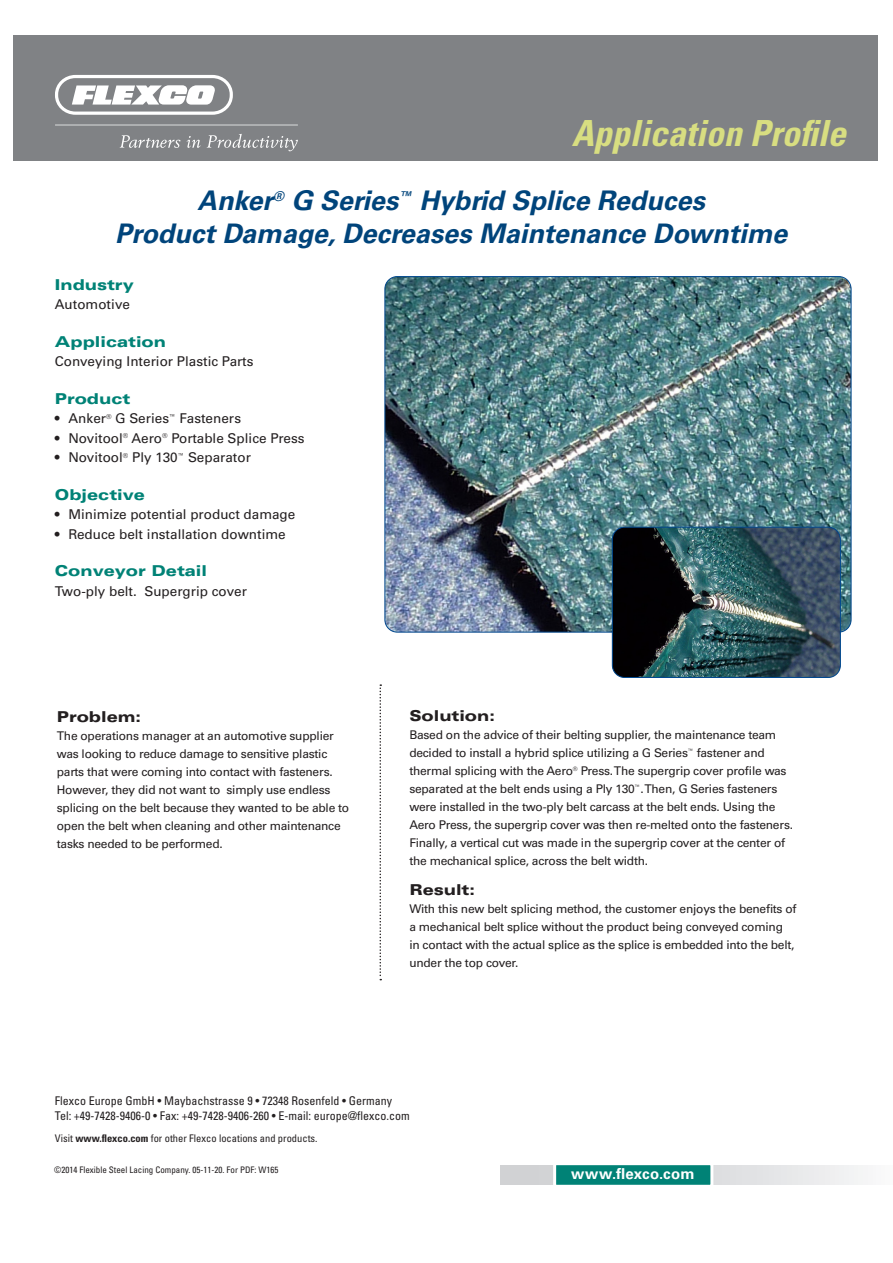
<style>
.page{position:relative;width:893px;height:1263px;background:#fff}
.page>*{position:absolute;margin:0;border:0;box-sizing:border-box;transform-origin:0 0}
.t1{font:italic 700 condensed 36px "Univers LT Std";color:#d8de81}
.h1_main{font:italic 700 27px/33px "Univers LT Std";color:#00447b;text-align:center}
.t2{font:700 15.6px "Univers LT Std";letter-spacing:.02em;color:#fff}
.h2_main{font:900 expanded 15px "Univers LT Std";color:#008276}
.h2_body{font:900 expanded 15px "Univers LT Std";color:#231f20}
.t3{font:700 15px "Univers LT Std";letter-spacing:.02em;color:#fff}
.p1_main{font:13.5px "Univers LT Std";color:#231f20}
.p1_body{font:12px/18px "Univers LT Std";letter-spacing:-.02em;color:#231f20}
.t4{font:condensed 12px/15px "Univers LT Std";color:#231f20}
.address_locations{font:condensed 10.5px "Univers LT Std";color:#231f20}
.footer_copyright{font:condensed 9px "Univers LT Std";color:#231f20}
.s1{font-weight:700}
</style>
<div class="page">
<div style="left:13px;top:35px;width:865px;height:126px;background:#808285"></div>
<svg style="left:55px;top:75px;width:178px;height:40px"></svg>
<svg style="left:120px;top:135px;width:61px;height:13px"></svg>
<svg style="left:187px;top:136px;width:14px;height:12px"></svg>
<svg style="left:207px;top:134px;width:91px;height:17px"></svg>
<svg style="left:55px;top:125px;width:243px;height:1px"></svg>
<svg style="left:501px;top:1165px;width:362px;height:20px"></svg>
<div style="left:553px;top:1162px;width:160px;height:26px;background:#008276;border:3px solid #fff"></div>
<svg style="left:379px;top:684px;width:2px;height:296px"></svg>
<img style="left:386px;top:277px;width:465px;height:355px">
<img style="left:612px;top:527px;width:228px;height:149px">
<div style="left:612px;top:527px;width:229px;height:151px;border:1px solid #014990;border-radius:12px"></div>
<h1 class="t1" style="left:572px;top:111px;width:276px">Application Profile</h1>
<p class="h1_main" style="left:115px;top:184px;width:674px">Anker<sup>®</sup> G Series<sup>™</sup> Hybrid Splice Reduces<br>Product Damage, Decreases Maintenance Downtime</p>
<p class="h2_main" style="left:55px;top:276px;width:80px">Industry</p>
<p class="p1_main" style="left:55px;top:296px;width:77px">Automotive</p>
<p class="h2_main" style="left:55px;top:333px;width:113px">Application</p>
<p class="p1_main" style="left:55px;top:353px;width:200px">Conveying Interior Plastic Parts</p>
<p class="h2_main" style="left:55px;top:390px;width:77px">Product</p>
<p class="p1_main" style="left:55px;top:410px;width:188px">• Anker<sup>®</sup> G Series<sup>™</sup> Fasteners</p>
<p class="p1_main" style="left:55px;top:430px;width:251px">• Novitool<sup>®</sup> Aero<sup>®</sup> Portable Splice Press</p>
<p class="p1_main" style="left:55px;top:449px;width:198px">• Novitool<sup>®</sup> Ply 130<sup>™</sup> Separator</p>
<p class="h2_main" style="left:55px;top:486px;width:92px">Objective</p>
<p class="p1_main" style="left:55px;top:506px;width:242px">• Minimize potential product damage</p>
<p class="p1_main" style="left:55px;top:526px;width:232px">• Reduce belt installation downtime</p>
<p class="h2_main" style="left:55px;top:562px;width:154px">Conveyor Detail</p>
<p class="p1_main" style="left:55px;top:583px;width:194px">Two-ply belt. Supergrip cover</p>
<p class="h2_body" style="left:57px;top:708px;width:86px">Problem:</p>
<p class="p1_body" style="left:57px;top:726px;width:294px">The operations manager at an automotive supplier was looking to reduce damage to sensitive plastic parts that were coming into contact with fasteners.<br>However, they did not want to simply use endless splicing on the belt because they wanted to be able to open the belt when cleaning and other maintenance tasks needed to be performed.</p>
<p class="h2_body" style="left:409px;top:707px;width:87px">Solution:</p>
<p class="p1_body" style="left:409px;top:726px;width:385px">Based on the advice of their belting supplier, the maintenance team decided to install a hybrid splice utilizing a G Series<sup>™</sup> fastener and thermal splicing with the Aero<sup>®</sup> Press. The supergrip cover profile was separated at the belt ends using a Ply 130<sup>™</sup>. Then, G Series fasteners were installed in the two-ply belt carcass at the belt ends. Using the Aero Press, the supergrip cover was then re-melted onto the fasteners.<br>Finally, a vertical cut was made in the supergrip cover at the center of the mechanical splice, across the belt width.</p>
<p class="h2_body" style="left:409px;top:881px;width:67px">Result:</p>
<p class="p1_body" style="left:409px;top:900px;width:389px">With this new belt splicing method, the customer enjoys the benefits of a mechanical belt splice without the product being conveyed coming<br>in contact with the actual splice as the splice is embedded into the belt, under the top cover.</p>
<p class="t4" style="left:55px;top:1093px;width:356px">Flexco Europe GmbH • Maybachstrasse 9 • 72348 Rosenfeld • Germany<br>Tel: +49-7428-9406-0 • Fax: +49-7428-9406-260 • E-mail: europe@flexco.com</p>
<p class="address_locations" style="left:55px;top:1131px;width:264px">Visit <span class="s1">www.flexco.com</span> for other Flexco locations and products.</p>
<p class="footer_copyright" style="left:54px;top:1164px;width:226px">©2014 Flexible Steel Lacing Company. 05-11-20. For PDF: W165</p>
<p class="t3" style="left:571px;top:1165px;width:125px">www.flexco.com</p>
<h3 class="t2" style="left:558px;top:1165px;width:130px">www.flexco.com</h3>
</div>
